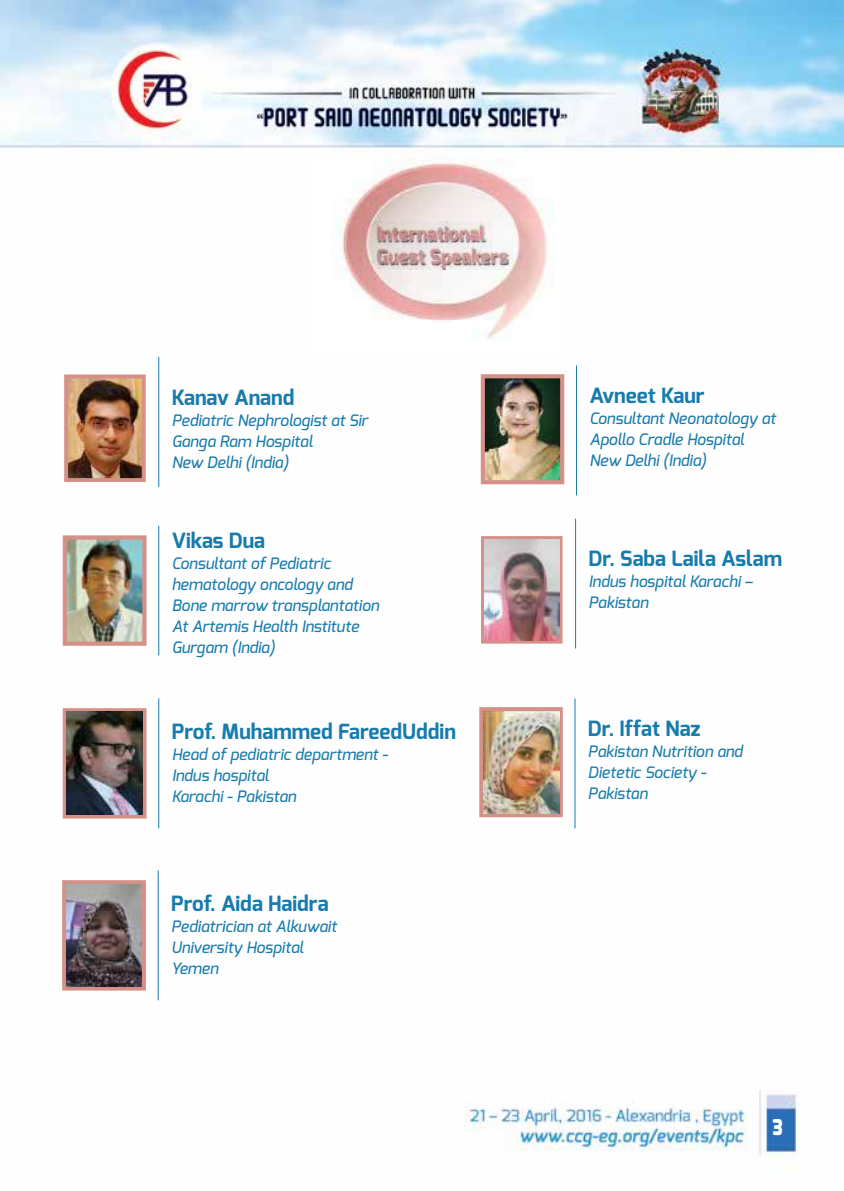
<style>
.page{position:relative;width:844px;height:1191px;background:#fff}
.page>*{position:absolute;margin:0;border:0;box-sizing:border-box;transform-origin:0 0}
.t1{font:900 21.88px "Exo";color:#fff;scale:.8 1}
.t2{font:700 21px "Exo";color:#177bac}
.t3{font:italic 500 15.75px/21px "Exo";color:#177bac}
</style>
<div class="page">
<img style="left:0;top:0;width:843px;height:1170px">
<img style="left:311px;top:159px;width:249px;height:194px">
<img style="left:341px;top:222px;width:205px;height:48px">
<img style="left:69px;top:379px;width:72px;height:98px">
<div style="left:64px;top:374px;width:82px;height:108px;border:4px solid #d59088"></div>
<div style="left:481px;top:536px;width:81px;height:107px;border:4px solid #d59088"></div>
<img style="left:485px;top:379px;width:74px;height:100px">
<div style="left:480px;top:374px;width:84px;height:110px;border:4px solid #d59088"></div>
<div style="left:479px;top:707px;width:83px;height:110px;border:4px solid #d59088"></div>
<img style="left:68px;top:540px;width:73px;height:101px">
<div style="left:63px;top:535px;width:83px;height:111px;border:4px solid #d59088"></div>
<div style="left:62px;top:880px;width:84px;height:110px;border:4px solid #d59088"></div>
<svg style="left:63px;top:708px;width:83px;height:110px"></svg>
<hr style="left:158px;top:357px;width:1px;height:130px;background:#177bac">
<hr style="left:575px;top:518px;width:1px;height:130px;background:#177bac">
<hr style="left:576px;top:365px;width:1px;height:130px;background:#177bac">
<hr style="left:574px;top:698px;width:1px;height:130px;background:#177bac">
<hr style="left:158px;top:525px;width:1px;height:130px;background:#177bac">
<hr style="left:158px;top:870px;width:1px;height:130px;background:#177bac">
<hr style="left:158px;top:698px;width:1px;height:130px;background:#177bac">
<img style="left:485px;top:540px;width:74px;height:100px">
<img style="left:66px;top:711px;width:76px;height:103px">
<img style="left:66px;top:884px;width:76px;height:102px">
<img style="left:483px;top:711px;width:76px;height:102px">
<h2 class="t2" style="left:172px;top:383px;width:124px">Kanav Anand</h2>
<p class="t3" style="left:172px;top:409px;width:198px">Pediatric Nephrologist at Sir<br>Ganga Ram Hospital<br>New Delhi (India)</p>
<h2 class="t2" style="left:172px;top:527px;width:95px">Vikas Dua</h2>
<p class="t3" style="left:172px;top:553px;width:209px">Consultant of Pediatric hematology oncology and<br>Bone marrow transplantation<br>At Artemis Health Institute<br>Gurgam (India)</p>
<h2 class="t2" style="left:172px;top:717px;width:285px">Prof. Muhammed FareedUddin</h2>
<p class="t3" style="left:172px;top:743px;width:217px">Head of pediatric department -<br>Indus hospital<br>Karachi - Pakistan</p>
<h2 class="t2" style="left:171px;top:889px;width:159px">Prof. Aida Haidra</h2>
<p class="t3" style="left:171px;top:915px;width:167px">Pediatrician at Alkuwait<br>University Hospital<br>Yemen</p>
<h2 class="t2" style="left:589px;top:382px;width:117px">Avneet Kaur</h2>
<p class="t3" style="left:589px;top:408px;width:188px">Consultant Neonatology at<br>Apollo Cradle Hospital<br>New Delhi (India)</p>
<h2 class="t2" style="left:588px;top:545px;width:195px">Dr. Saba Laila Aslam</h2>
<p class="t3" style="left:588px;top:571px;width:165px">Indus hospital Karachi –<br>Pakistan</p>
<h2 class="t2" style="left:588px;top:715px;width:114px">Dr. Iffat Naz</h2>
<p class="t3" style="left:588px;top:741px;width:156px">Pakistan Nutrition and<br>Dietetic Society -<br>Pakistan</p>
<h1 class="t1" style="left:772px;top:1112px;width:14px">3</h1>
</div>
